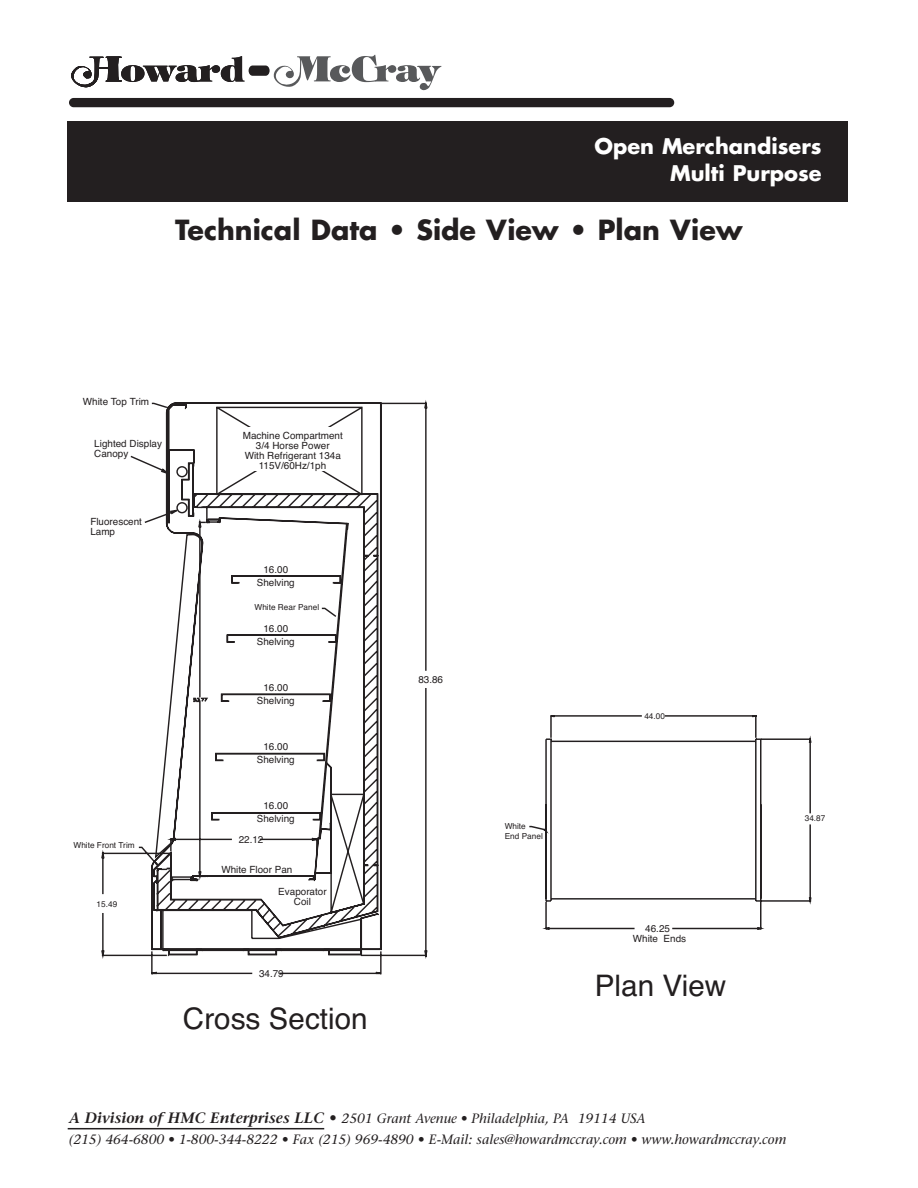
<style>
.page{position:relative;width:918px;height:1188px;background:#fff}
.page>*{position:absolute;margin:0;border:0;box-sizing:border-box;transform-origin:0 0}
.t1{font:29.7px "Helvetica";color:#231f20}
.t2{font:700 27px "Futura";color:#231f20}
.t3{font:700 21px/27.6px "Futura";color:#fff;text-align:right}
.t4{font:italic 13.5px/20.9px "Stone Serif";color:#231f20}
.t5{font:9.9px/10.1px "Helvetica";color:#231f20;text-align:center}
.t6{font:8.25px/10.1px "Helvetica";color:#231f20}
.s1{font-weight:600;font-size:15px}
</style>
<div class="page">
<div style="left:68px;top:121px;width:780px;height:81px;background:#231f20"></div>
<svg style="left:71px;top:55px;width:371px;height:35px"></svg>
<div style="left:69px;top:98px;width:605px;height:9px;background:#231f20;border-radius:5px"></div>
<hr style="left:68px;top:1128px;width:256px;height:1px;background:#231f20">
<svg style="left:101px;top:400px;width:327px;height:575px"></svg>
<div style="left:239px;top:427px;width:108px;height:44px;background:#fff"></div>
<svg style="left:529px;top:715px;width:283px;height:215px"></svg>
<h3 class="t3" style="left:594px;top:134px;width:229px">Open Merchandisers<br>Multi Purpose</h3>
<h2 class="t2" style="left:175px;top:218px;width:569px">Technical Data • Side View • Plan View</h2>
<p class="t5" style="left:83px;top:397px;width:68px">White Top Trim</p>
<p class="t5" style="left:94px;top:440px;width:69px;text-align:left">Lighted Display<br>Canopy</p>
<p class="t5" style="left:90px;top:518px;width:53px;text-align:left">Fluorescent<br>Lamp</p>
<p class="t6" style="left:74px;top:841px;width:63px">White Front Trim</p>
<p class="t6" style="left:97px;top:900px;width:22px">15.49</p>
<p class="t5" style="left:243px;top:431px;width:102px">Machine Compartment<br>3/4 Horse Power<br>With Refrigerant 134a<br>115V/60Hz/1ph</p>
<p class="t5" style="left:257px;top:563px;width:39px;line-height:13.2px">16.00<br>Shelving</p>
<p class="t5" style="left:257px;top:623px;width:39px;line-height:13.2px">16.00<br>Shelving</p>
<p class="t5" style="left:257px;top:681px;width:39px;line-height:13.2px">16.00<br>Shelving</p>
<p class="t5" style="left:257px;top:740px;width:39px;line-height:13.2px">16.00<br>Shelving</p>
<p class="t5" style="left:257px;top:800px;width:39px;line-height:13.2px">16.00<br>Shelving</p>
<p class="t6" style="left:255px;top:603px;width:66px">White Rear Panel</p>
<p class="t5" style="left:239px;top:835px;width:26px">22.12</p>
<p class="t5" style="left:278px;top:860px;width:50px;line-height:21.3px;text-align:left;text-indent:-57px">White Floor Pan<br>Evaporator</p>
<p class="t5" style="left:294px;top:897px;width:19px">Coil</p>
<p class="t5" style="left:259px;top:969px;width:26px">34.79</p>
<h1 class="t1" style="left:183px;top:1008px;width:186px">Cross Section</h1>
<p class="t5" style="left:418px;top:675px;width:26px">83.86</p>
<p class="t6" style="left:505px;top:821px;width:40px">White<br>End Panel</p>
<p class="t6" style="left:644px;top:711px;width:22px">44.00</p>
<p class="t5" style="left:633px;top:924px;width:55px">46.25<br>White Ends</p>
<h1 class="t1" style="left:595px;top:975px;width:133px">Plan View</h1>
<p class="t6" style="left:805px;top:814px;width:22px">34.87</p>
<h3 class="t4" style="left:69px;top:1110px;width:719px"><span class="s1">A Division of HMC Enterprises LLC •</span> 2501 Grant Avenue • Philadelphia, PA 19114 USA<br>(215) 464-6800 • 1-800-344-8222 • Fax (215) 969-4890 • E-Mail: sales@howardmccray.com • www.howardmccray.com</h3>
</div>
